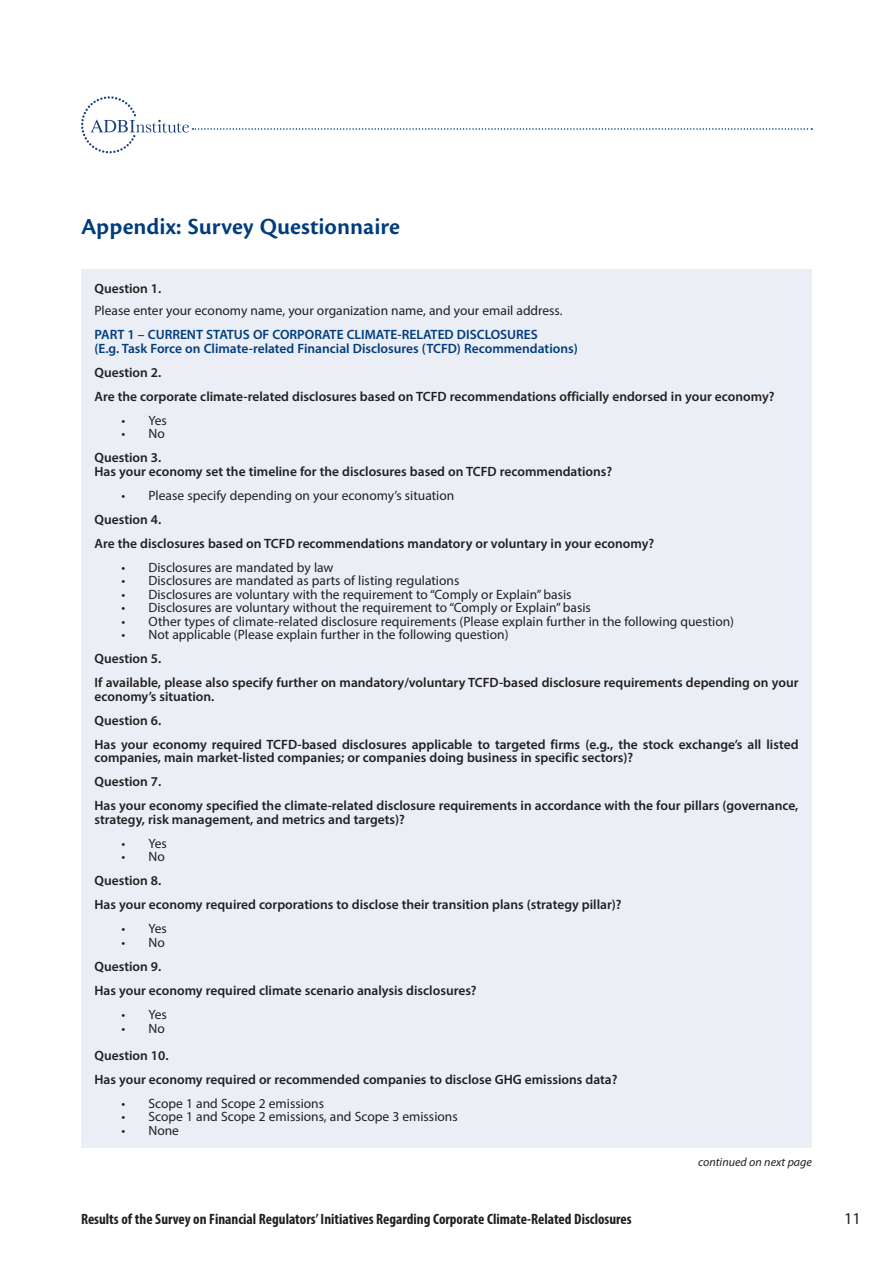
<style>
.page{position:relative;width:893px;height:1263px;background:#fff}
.page>*{position:absolute;margin:0;border:0;box-sizing:border-box;transform-origin:0 0}
.ADBI_brief_Head_1{font:24px "Cronos Pro Semibold Capt";color:#013d7d}
.t1{font:16.5px "Myriad Pro";color:#231f20}
.t2{font:700 condensed 15px "Myriad Pro";color:#231f20}
.ADBI_brief_Box_text{font:600 13.5px/13.5px "Myriad Pro";color:#231f20}
.ADBI_brief_Box_text-2{font:13.5px "Myriad Pro";color:#231f20}
.ADBI_brief_Box_text-3{font:600 13.5px "Myriad Pro";color:#013d7d}
.ADBI_brief_footnote1{font:italic 12px "Myriad Pro";color:#231f20}
</style>
<div class="page">
<svg style="left:81px;top:96px;width:731px;height:57px"></svg>
<div style="left:81px;top:269px;width:731px;height:879px;background:#ebeef5"></div>
<p class="ADBI_brief_Head_1" style="left:81px;top:213px;width:320px">Appendix: Survey Questionnaire</p>
<p class="ADBI_brief_Box_text" style="left:95px;top:281px;width:68px">Question 1.</p>
<p class="ADBI_brief_Box_text-2" style="left:95px;top:303px;width:470px">Please enter your economy name, your organization name, and your email address.</p>
<p class="ADBI_brief_Box_text-3" style="left:95px;top:326px;width:445px">PART 1 – CURRENT STATUS OF CORPORATE CLIMATE-RELATED DISCLOSURES</p>
<p class="ADBI_brief_Box_text-3" style="left:95px;top:340px;width:485px">(E.g. Task Force on Climate-related Financial Disclosures (TCFD) Recommendations)</p>
<p class="ADBI_brief_Box_text" style="left:95px;top:365px;width:68px">Question 2.</p>
<p class="ADBI_brief_Box_text" style="left:95px;top:389px;width:681px">Are the corporate climate-related disclosures based on TCFD recommendations officially endorsed in your economy?</p>
<p class="ADBI_brief_Box_text-2" style="left:122px;top:412px;width:47px">• Yes</p>
<p class="ADBI_brief_Box_text-2" style="left:122px;top:426px;width:45px">• No</p>
<p class="ADBI_brief_Box_text" style="left:95px;top:451px;width:68px">Question 3.</p>
<p class="ADBI_brief_Box_text" style="left:95px;top:464px;width:519px">Has your economy set the timeline for the disclosures based on TCFD recommendations?</p>
<p class="ADBI_brief_Box_text-2" style="left:122px;top:487px;width:334px">• Please specify depending on your economy’s situation</p>
<p class="ADBI_brief_Box_text" style="left:95px;top:512px;width:68px">Question 4.</p>
<p class="ADBI_brief_Box_text" style="left:95px;top:536px;width:561px">Are the disclosures based on TCFD recommendations mandatory or voluntary in your economy?</p>
<p class="ADBI_brief_Box_text-2" style="left:122px;top:559px;width:214px">• Disclosures are mandated by law</p>
<p class="ADBI_brief_Box_text-2" style="left:122px;top:573px;width:339px">• Disclosures are mandated as parts of listing regulations</p>
<p class="ADBI_brief_Box_text-2" style="left:122px;top:586px;width:452px">• Disclosures are voluntary with the requirement to “Comply or Explain” basis</p>
<p class="ADBI_brief_Box_text-2" style="left:122px;top:600px;width:471px">• Disclosures are voluntary without the requirement to “Comply or Explain” basis</p>
<p class="ADBI_brief_Box_text-2" style="left:122px;top:613px;width:614px">• Other types of climate-related disclosure requirements (Please explain further in the following question)</p>
<p class="ADBI_brief_Box_text-2" style="left:122px;top:627px;width:388px">• Not applicable (Please explain further in the following question)</p>
<p class="ADBI_brief_Box_text" style="left:95px;top:652px;width:68px">Question 5.</p>
<p class="ADBI_brief_Box_text" style="left:95px;top:676px;width:705px">If available, please also specify further on mandatory/voluntary TCFD-based disclosure requirements depending on your economy’s situation.</p>
<p class="ADBI_brief_Box_text" style="left:95px;top:713px;width:68px">Question 6.</p>
<p class="ADBI_brief_Box_text" style="left:95px;top:737px;width:705px">Has your economy required TCFD-based disclosures applicable to targeted firms (e.g., the stock exchange’s all listed companies, main market-listed companies; or companies doing business in specific sectors)?</p>
<p class="ADBI_brief_Box_text" style="left:95px;top:775px;width:68px">Question 7.</p>
<p class="ADBI_brief_Box_text" style="left:95px;top:799px;width:705px">Has your economy specified the climate-related disclosure requirements in accordance with the four pillars (governance, strategy, risk management, and metrics and targets)?</p>
<p class="ADBI_brief_Box_text-2" style="left:122px;top:835px;width:47px">• Yes</p>
<p class="ADBI_brief_Box_text-2" style="left:122px;top:849px;width:45px">• No</p>
<p class="ADBI_brief_Box_text" style="left:95px;top:874px;width:68px">Question 8.</p>
<p class="ADBI_brief_Box_text" style="left:95px;top:898px;width:529px">Has your economy required corporations to disclose their transition plans (strategy pillar)?</p>
<p class="ADBI_brief_Box_text-2" style="left:122px;top:921px;width:47px">• Yes</p>
<p class="ADBI_brief_Box_text-2" style="left:122px;top:934px;width:45px">• No</p>
<p class="ADBI_brief_Box_text" style="left:95px;top:959px;width:68px">Question 9.</p>
<p class="ADBI_brief_Box_text" style="left:95px;top:983px;width:384px">Has your economy required climate scenario analysis disclosures?</p>
<p class="ADBI_brief_Box_text-2" style="left:122px;top:1006px;width:47px">• Yes</p>
<p class="ADBI_brief_Box_text-2" style="left:122px;top:1020px;width:45px">• No</p>
<p class="ADBI_brief_Box_text" style="left:95px;top:1048px;width:76px">Question 10.</p>
<p class="ADBI_brief_Box_text" style="left:95px;top:1072px;width:524px">Has your economy required or recommended companies to disclose GHG emissions data?</p>
<p class="ADBI_brief_Box_text-2" style="left:122px;top:1095px;width:204px">• Scope 1 and Scope 2 emissions</p>
<p class="ADBI_brief_Box_text-2" style="left:122px;top:1108px;width:338px">• Scope 1 and Scope 2 emissions, and Scope 3 emissions</p>
<p class="ADBI_brief_Box_text-2" style="left:122px;top:1122px;width:59px">• None</p>
<p class="ADBI_brief_footnote1" style="left:698px;top:1154px;width:115px">continued on next page</p>
<p class="t2" style="left:81px;top:1210px;width:552px">Results of the Survey on Financial Regulators’ Initiatives Regarding Corporate Climate-Related Disclosures</p>
<p class="t1" style="left:844px;top:1208px;width:18px">11</p>
</div>
